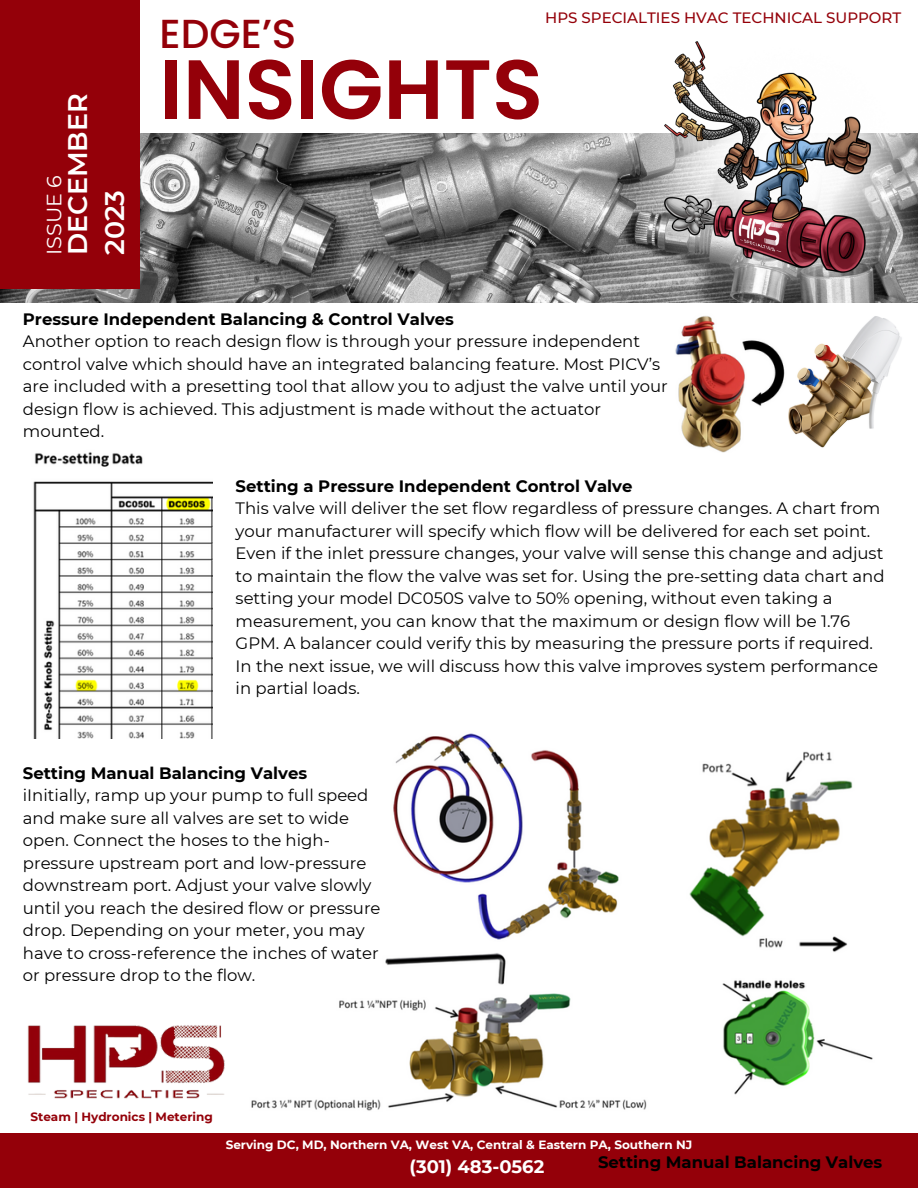
<style>
.page{position:relative;width:918px;height:1188px;background:#fff}
.page>*{position:absolute;margin:0;border:0;box-sizing:border-box;transform-origin:0 0}
.t1{font:600 83.85px "Poppins";color:#940009}
.t2{font:500 40.5px "Poppins";color:#940009}
.t3{font:600 26.85px/37px "Montserrat";color:#fff}
.t4{font:20.7px "Montserrat";color:#fff}
.t5{font:700 18px "Montserrat";color:#fff}
.t6{font:16.5px/22.5px "Montserrat";color:#000}
.t7{font:700 16.5px "Montserrat";color:#000}
.t8{font:500 15px "Montserrat";color:#940009}
.t9{font:700 12px "Montserrat";color:#fff}
.t10{font:700 12px "Montserrat";color:#940009}
</style>
<div class="page">
<img style="left:0;top:133px;width:615px;height:170px">
<div style="left:0;top:0;width:140px;height:288px;background:#940009"></div>
<div style="left:0;top:1134px;width:918px;height:54px;background:#940009"></div>
<img style="left:615px;top:41px;width:303px;height:262px">
<img style="left:664px;top:42px;width:206px;height:230px">
<img style="left:27px;top:1025px;width:198px;height:74px">
<img style="left:477px;top:750px;width:142px;height:190px">
<img style="left:393px;top:733px;width:131px;height:151px">
<img style="left:33px;top:452px;width:179px;height:286px">
<img style="left:788px;top:316px;width:114px;height:132px">
<img style="left:675px;top:316px;width:110px;height:137px">
<img style="left:385px;top:953px;width:121px;height:32px">
<img style="left:251px;top:993px;width:396px;height:118px">
<img style="left:722px;top:980px;width:151px;height:115px">
<img style="left:689px;top:751px;width:164px;height:201px">
<p class="t3" style="left:59px;top:255px;width:163px;rotate:-90deg">DECEMBER<br>2023</p>
<p class="t4" style="left:42px;top:255px;width:81px;rotate:-90deg">ISSUE 6</p>
<p class="t2" style="left:160px;top:5px;width:138px">EDGE’S</p>
<p class="t1" style="left:160px;top:31px;width:385px">INSIGHTS</p>
<p class="t8" style="left:545px;top:9px;width:358px">HPS SPECIALTIES HVAC TECHNICAL SUPPORT</p>
<p class="t7" style="left:23px;top:309px;width:433px">Pressure Independent Balancing &amp; Control Valves</p>
<p class="t6" style="left:23px;top:330px;width:646px">Another option to reach design flow is through your pressure independent control valve which should have an integrated balancing feature. Most PICV’s are included with a presetting tool that allow you to adjust the valve until your design flow is achieved. This adjustment is made without the actuator mounted.</p>
<p class="t7" style="left:236px;top:476px;width:398px">Setting a Pressure Independent Control Valve</p>
<p class="t6" style="left:236px;top:497px;width:650px">This valve will deliver the set flow regardless of pressure changes. A chart from your manufacturer will specify which flow will be delivered for each set point.<br>Even if the inlet pressure changes, your valve will sense this change and adjust to maintain the flow the valve was set for. Using the pre-setting data chart and setting your model DC050S valve to 50% opening, without even taking a measurement, you can know that the maximum or design flow will be 1.76<br>GPM. A balancer could verify this by measuring the pressure ports if required.<br>In the next issue, we will discuss how this valve improves system performance in partial loads.</p>
<p class="t7" style="left:23px;top:763px;width:286px">Setting Manual Balancing Valves</p>
<p class="t6" style="left:23px;top:784px;width:359px">iInitially, ramp up your pump to full speed and make sure all valves are set to wide open. Connect the hoses to the high&shy;pressure upstream port and low-pressure downstream port. Adjust your valve slowly until you reach the desired flow or pressure drop. Depending on your meter, you may have to cross-reference the inches of water or pressure drop to the flow.</p>
<p class="t10" style="left:31px;top:1110px;width:184px">Steam | Hydronics | Metering</p>
<p class="t9" style="left:226px;top:1138px;width:468px">Serving DC, MD, Northern VA, West VA, Central &amp; Eastern PA, Southern NJ</p>
<p class="t5" style="left:410px;top:1155px;width:136px">(301) 483-0562</p>
<p class="t7" style="left:598px;top:1152px;width:286px">Setting Manual Balancing Valves</p>
</div>
